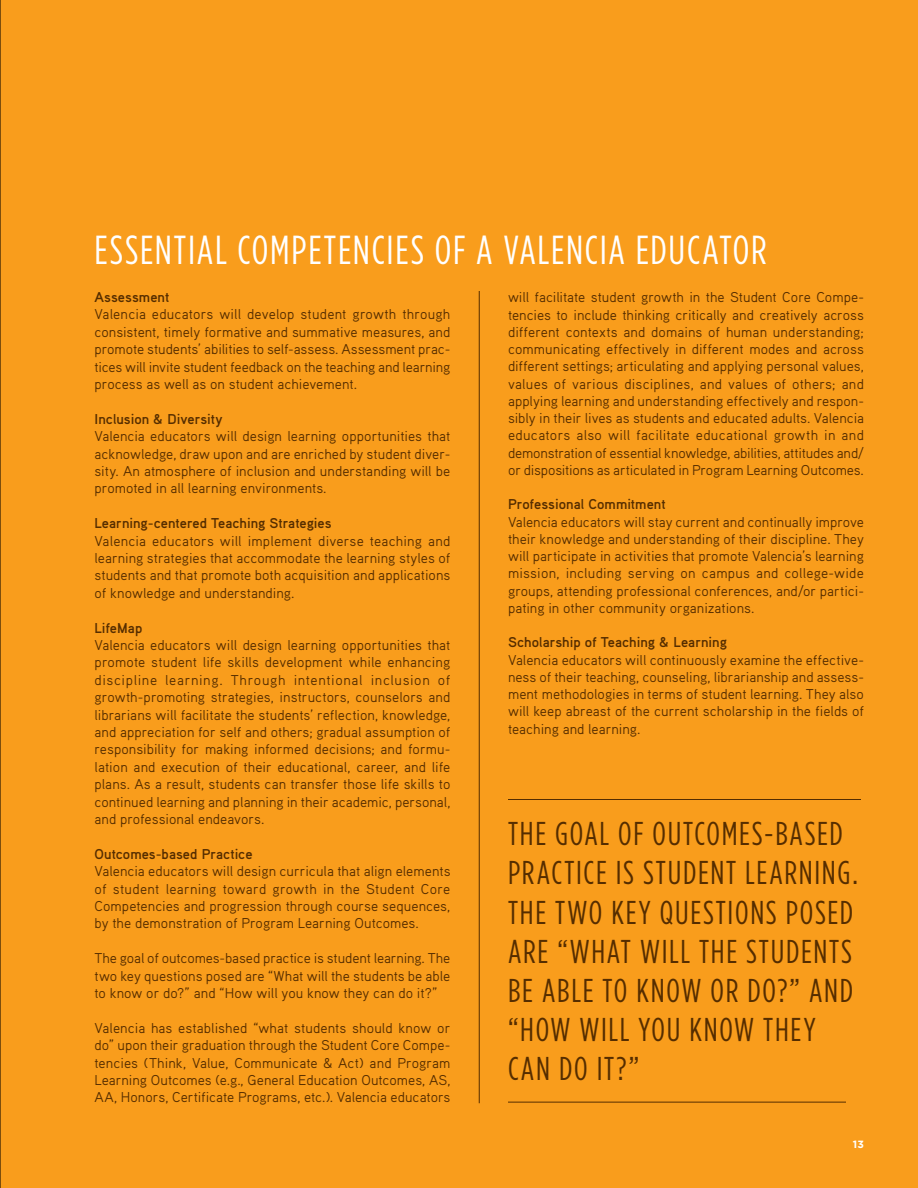
<style>
.page{position:relative;width:918px;height:1188px;background:#f99d1c}
.page>*{position:absolute;margin:0;border:0;box-sizing:border-box;transform-origin:0 0}
.t1{font:condensed 40.5px "Gotham HTF";letter-spacing:.045em;color:#fff}
.t2{font:condensed 33px/39px "Gotham HTF";letter-spacing:.05em;color:#552d00}
.t3{font:14.25px/17.4px "Aaux Pro OT";color:#552d00;text-align:justify}
.t4{font:700 14.25px "Aaux Pro OT";color:#552d00}
.t5{font:700 10.5px "Gotham HTF";color:#fff}
</style>
<div class="page">
<hr style="left:479px;top:291px;width:1px;height:812px;background:#552d00">
<hr style="left:508px;top:799px;width:353px;height:1px;background:#552d00">
<hr style="left:508px;top:1102px;width:338px;height:1px;background:#552d00">
<hr style="left:0;top:0;width:1px;height:1188px;background:#000">
<h1 class="t1" style="left:94px;top:228px;width:674px">ESSENTIAL COMPETENCIES OF A VALENCIA EDUCATOR</h1>
<p class="t4" style="left:94px;top:288px;width:76px">Assessment</p>
<p class="t3" style="left:94px;top:305px;width:357px">Valencia educators will develop student growth through consistent, timely formative and summative measures, and promote students’ abilities to self-assess. Assessment prac&shy;tices will invite student feedback on the teaching and learning process as well as on student achievement.</p>
<p class="t4" style="left:94px;top:410px;width:130px">Inclusion &amp; Diversity</p>
<p class="t3" style="left:94px;top:427px;width:357px">Valencia educators will design learning opportunities that acknowledge, draw upon and are enriched by student diver&shy;sity. An atmosphere of inclusion and understanding will be promoted in all learning environments.</p>
<p class="t4" style="left:94px;top:514px;width:239px">learning-centered Teaching strategies</p>
<p class="t3" style="left:95px;top:532px;width:357px">Valencia educators will implement diverse teaching and learning strategies that accommodate the learning styles of students and that promote both acquisition and applications of knowledge and understanding.</p>
<p class="t4" style="left:95px;top:619px;width:49px">lifemap</p>
<p class="t3" style="left:95px;top:636px;width:358px">Valencia educators will design learning opportunities that promote student life skills development while enhancing discipline learning. Through intentional inclusion of growth-promoting strategies, instructors, counselors and librarians will facilitate the students’ reflection, knowledge, and appreciation for self and others; gradual assumption of responsibility for making informed decisions; and formu&shy;lation and execution of their educational, career, and life plans. As a result, students can transfer those life skills to continued learning and planning in their academic, personal, and professional endeavors.</p>
<p class="t4" style="left:95px;top:845px;width:160px">outcomes-based practice</p>
<p class="t3" style="left:95px;top:862px;width:358px">Valencia educators will design curricula that align elements of student learning toward growth in the Student Core Competencies and progression through course sequences, by the demonstration of Program Learning Outcomes.</p>
<p class="t3" style="left:95px;top:949px;width:357px">The goal of outcomes-based practice is student learning. The two key questions posed are “What will the students be able to know or do?” and “How will you know they can do it?”</p>
<p class="t3" style="left:95px;top:1019px;width:358px">Valencia has established “what students should know or do” upon their graduation through the Student Core Compe&shy;tencies (Think, Value, Communicate &amp; Act) and Program Learning Outcomes (e.g., General Education Outcomes, AS, AA, Honors, Certificate Programs, etc.). Valencia educators</p>
<p class="t3" style="left:508px;top:288px;width:358px">will facilitate student growth in the Student Core Compe&shy;tencies to include thinking critically and creatively across different contexts and domains of human understanding; communicating effectively in different modes and across different settings; articulating and applying personal values, values of various disciplines, and values of others; and applying learning and understanding effectively and respon&shy;sibly in their lives as students and educated adults. Valencia educators also will facilitate educational growth in and demonstration of essential knowledge, abilities, attitudes and/ or dispositions as articulated in Program Learning Outcomes.</p>
<p class="t4" style="left:508px;top:495px;width:159px">professional Commitment</p>
<p class="t3" style="left:508px;top:513px;width:357px">Valencia educators will stay current and continually improve their knowledge and understanding of their discipline. They will participate in activities that promote Valencia’s learning mission, including serving on campus and college-wide groups, attending professional conferences, and/or partici&shy;pating in other community organizations.</p>
<p class="t4" style="left:508px;top:633px;width:220px">scholarship of Teaching &amp; learning</p>
<p class="t3" style="left:508px;top:651px;width:358px">Valencia educators will continuously examine the effective&shy;ness of their teaching, counseling, librarianship and assess&shy;ment methodologies in terms of student learning. They also will keep abreast of the current scholarship in the fields of teaching and learning.</p>
<h2 class="t2" style="left:508px;top:814px;width:351px">THE GOAL OF OUTCOMES-BASED<br>PRACTICE IS STUDENT LEARNING.<br>THE TWO KEY QUESTIONS POSED<br>ARE “WHAT WILL THE STUDENTS<br>BE ABLE TO KNOW OR DO?” AND “HOW WILL YOU KNOW THEY<br>CAN DO IT?”</h2>
<p class="t5" style="left:853px;top:1138px;width:13px">13</p>
</div>
